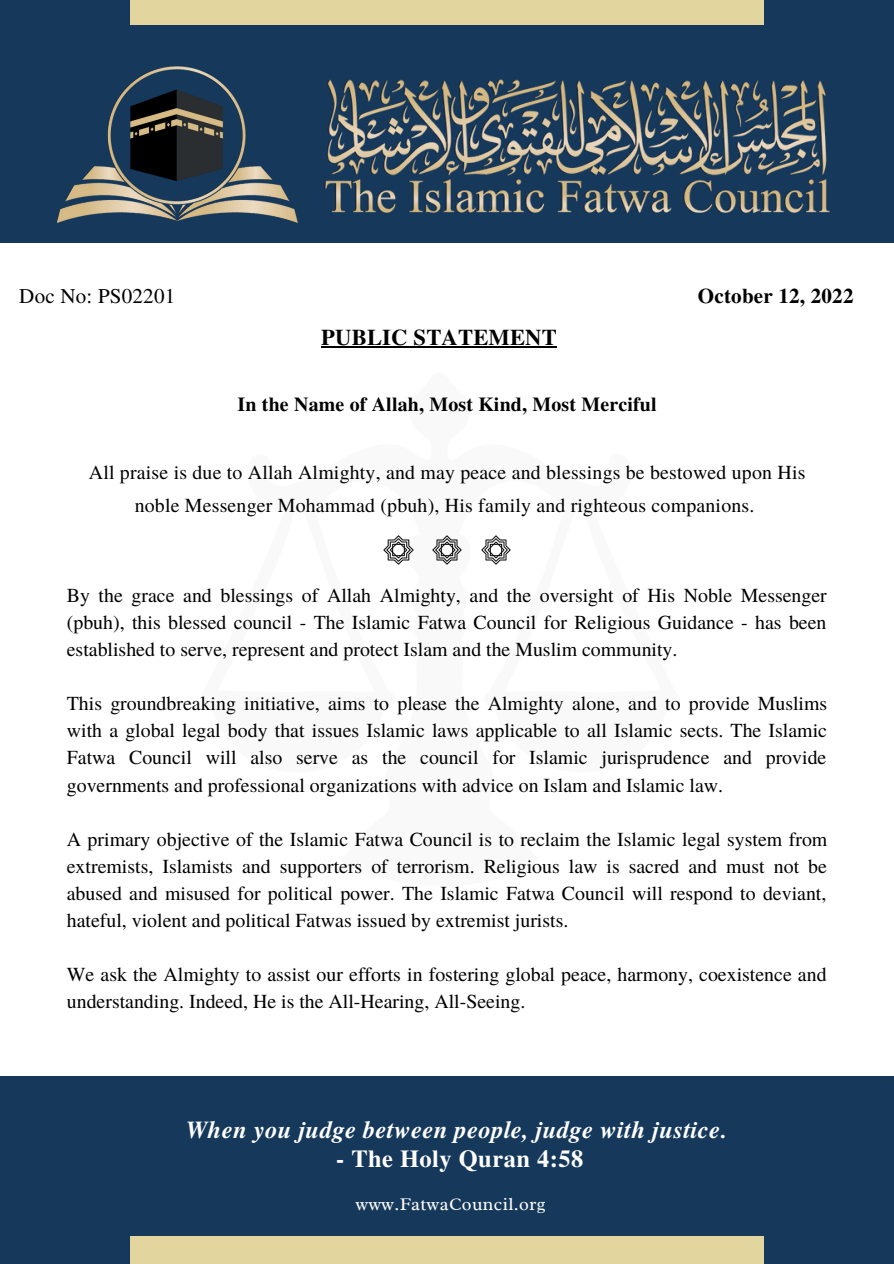
<style>
.page{position:relative;width:894px;height:1264px;background:#fff}
.page>*{position:absolute;margin:0;border:0;box-sizing:border-box;transform-origin:0 0}
.t1{font:italic 700 24.45px "Te X Gyre Termes";letter-spacing:.02em;color:#fff}
.t2{font:700 24.45px "Te X Gyre Termes";letter-spacing:.02em;color:#fff}
.t3{font:700 22.5px "Te X Gyre Termes";letter-spacing:.01em;color:#000}
.t4{font:700 21px "Te X Gyre Termes";letter-spacing:.01em;color:#000}
.t5{font:21px "Te X Gyre Termes";letter-spacing:.01em;color:#000}
.t6{font:19.8px/27px "Te X Gyre Termes";color:#000;text-align:justify}
.t7{font:700 19.8px "Te X Gyre Termes";letter-spacing:.01em;color:#000}
.t8{font:18px "Radley";letter-spacing:.02em;color:#fff}
</style>
<div class="page">
<div style="left:0;top:1075px;width:893px;height:188px;background:#16395b"></div>
<div style="left:0;top:0;width:893px;height:243px;background:#16395b"></div>
<div style="left:130px;top:1236px;width:633px;height:27px;background:#e2d59d"></div>
<div style="left:130px;top:0;width:633px;height:24px;background:#e2d59d"></div>
<img style="left:56px;top:24px;width:367px;height:199px">
<img style="left:313px;top:73px;width:517px;height:149px">
<img style="left:383px;top:535px;width:31px;height:30px">
<img style="left:432px;top:535px;width:30px;height:30px">
<img style="left:481px;top:535px;width:30px;height:30px">
<hr style="left:321px;top:346px;width:236px;height:1px;background:#000">
<p class="t5" style="left:19px;top:281px;width:157px">Doc No: PS02201</p>
<p class="t3" style="left:321px;top:320px;width:237px">PUBLIC STATEMENT</p>
<p class="t7" style="left:237px;top:389px;width:420px">In the Name of Allah, Most Kind, Most Merciful</p>
<p class="t4" style="left:697px;top:280px;width:157px">October 12, 2022</p>
<p class="t6" style="left:89px;top:454px;width:718px;line-height:33.8px;text-align:center">All praise is due to Allah Almighty, and may peace and blessings be bestowed upon His noble Messenger Mohammad (pbuh), His family and righteous companions.</p>
<p class="t6" style="left:67px;top:581px;width:761px">By the grace and blessings of Allah Almighty, and the oversight of His Noble Messenger (pbuh), this blessed council - The Islamic Fatwa Council for Religious Guidance - has been established to serve, represent and protect Islam and the Muslim community.</p>
<p class="t6" style="left:67px;top:689px;width:761px">This groundbreaking initiative, aims to please the Almighty alone, and to provide Muslims with a global legal body that issues Islamic laws applicable to all Islamic sects. The Islamic Fatwa Council will also serve as the council for Islamic jurisprudence and provide governments and professional organizations with advice on Islam and Islamic law.</p>
<p class="t6" style="left:67px;top:824px;width:761px">A primary objective of the Islamic Fatwa Council is to reclaim the Islamic legal system from extremists, Islamists and supporters of terrorism. Religious law is sacred and must not be abused and misused for political power. The Islamic Fatwa Council will respond to deviant, hateful, violent and political Fatwas issued by extremist jurists.</p>
<p class="t6" style="left:67px;top:959px;width:761px">We ask the Almighty to assist our efforts in fostering global peace, harmony, coexistence and understanding. Indeed, He is the All-Hearing, All-Seeing.</p>
<p class="t1" style="left:186px;top:1111px;width:542px">When you judge between people, judge with justice.</p>
<p class="t2" style="left:336px;top:1139px;width:248px">- The Holy Quran 4:58</p>
<p class="t8" style="left:356px;top:1192px;width:191px">www.FatwaCouncil.org</p>
</div>
